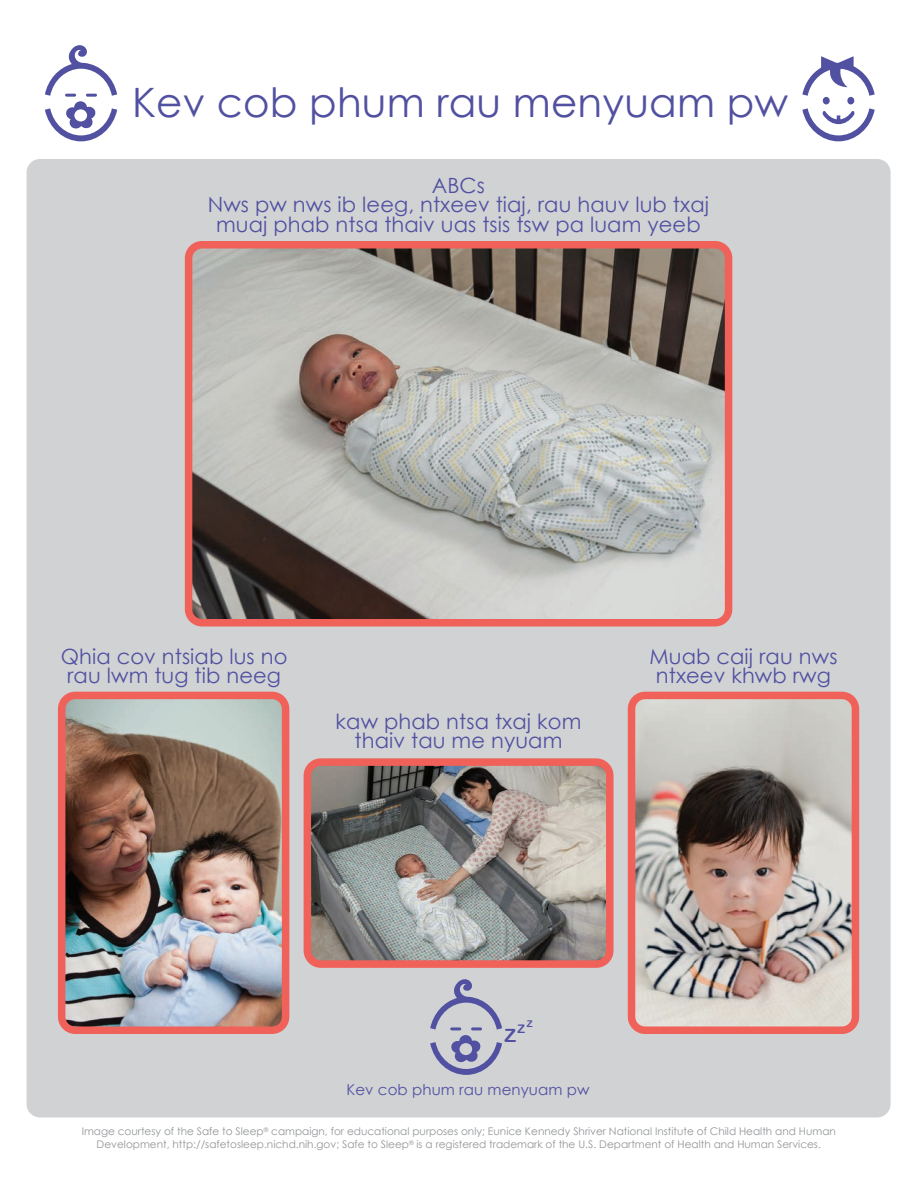
<style>
.page{position:relative;width:918px;height:1188px;background:#fff}
.page>*{position:absolute;margin:0;border:0;box-sizing:border-box;transform-origin:0 0}
.t1{font:40.5px "Century Gothic";letter-spacing:.005em;color:#5150a1}
.t2{font:21px/19.5px "Century Gothic";letter-spacing:.005em;color:#5150a1;text-align:center}
.t3{font:18.3px "Arial Rounded MT Bold";color:#5150a1}
.t4{font:15px "Century Gothic";letter-spacing:.005em;color:#5150a1}
.t5{font:11.85px "Arial Rounded MT Bold";color:#5150a1}
.t6{font:10.5px/12.6px "Century Gothic";color:#939598;text-align:center}
.t7{font:9.3px "Arial Rounded MT Bold";color:#5150a1}
</style>
<div class="page">
<div style="left:27px;top:159px;width:864px;height:958px;background:#d1d2d4;border-radius:13px"></div>
<img style="left:194px;top:250px;width:529px;height:368px">
<div style="left:185px;top:241px;width:547px;height:386px;border:8px solid #f06159;border-radius:14px"></div>
<img style="left:67px;top:701px;width:213px;height:324px">
<div style="left:58px;top:692px;width:231px;height:342px;border:8px solid #f06159;border-radius:14px"></div>
<img style="left:637px;top:701px;width:213px;height:324px">
<div style="left:628px;top:692px;width:231px;height:342px;border:8px solid #f06159;border-radius:14px"></div>
<img style="left:313px;top:767px;width:292px;height:192px">
<div style="left:304px;top:758px;width:310px;height:210px;border:8px solid #f06159;border-radius:14px"></div>
<svg style="left:802px;top:56px;width:73px;height:85px"></svg>
<svg style="left:45px;top:45px;width:72px;height:96px"></svg>
<svg style="left:430px;top:979px;width:72px;height:96px"></svg>
<h1 class="t1" style="left:132px;top:77px;width:658px">Kev cob phum rau menyuam pw</h1>
<h2 class="t2" style="left:208px;top:175px;width:503px">ABCs<br>Nws pw nws ib leeg, ntxeev tiaj, rau hauv lub txaj muaj phab ntsa thaiv uas tsis tsw pa luam yeeb</h2>
<h2 class="t2" style="left:61px;top:646px;width:228px">Qhia cov ntsiab lus no rau lwm tug tib neeg</h2>
<h2 class="t2" style="left:336px;top:711px;width:247px">kaw phab ntsa txaj kom thaiv tau me nyuam</h2>
<h2 class="t2" style="left:649px;top:646px;width:190px">Muab caij rau nws ntxeev khwb rwg</h2>
<p class="t7" style="left:527px;top:1018px;width:7px">Z</p>
<p class="t5" style="left:518px;top:1022px;width:9px">Z</p>
<h3 class="t3" style="left:504px;top:1025px;width:13px">Z</h3>
<h3 class="t4" style="left:347px;top:1080px;width:244px">Kev cob phum rau menyuam pw</h3>
<p class="t6" style="left:82px;top:1125px;width:756px">Image courtesy of the Safe to Sleep<sup>®</sup> campaign, for educational purposes only; Eunice Kennedy Shriver National Institute of Child Health and Human<br>Development, http://safetosleep.nichd.nih.gov; Safe to Sleep<sup>®</sup> is a registered trademark of the U.S. Department of Health and Human Services.</p>
</div>
